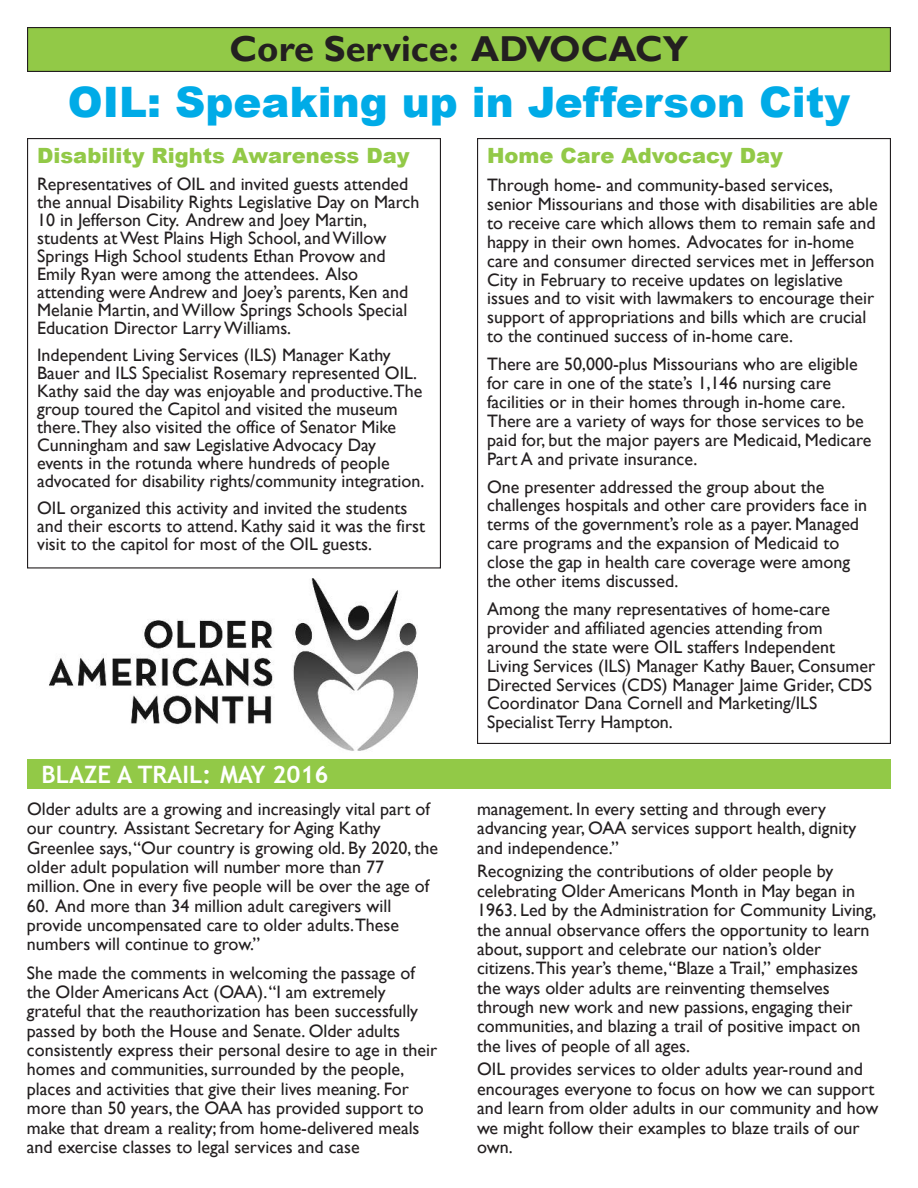
<style>
.page{position:relative;width:918px;height:1188px;background:#fff}
.page>*{position:absolute;margin:0;border:0;box-sizing:border-box;transform-origin:0 0}
.t1{font:900 42px "Arial";color:#00abe7}
.t2{font:700 36px "Gill Sans";color:#231f20}
.t3{font:700 24px "Trebuchet MS";color:#fff}
.t4{font:900 21px "Arial";color:#92c947}
.t5{font:18px/19.4px "Gill Sans";color:#231f20}
</style>
<div class="page">
<div style="left:28px;top:28px;width:862px;height:43px;background:#92c947"></div>
<div style="left:27px;top:27px;width:864px;height:45px;border:1px solid #231f20"></div>
<img style="left:49px;top:579px;width:369px;height:172px">
<div style="left:27px;top:759px;width:864px;height:30px;background:#92c947"></div>
<h2 class="t2" style="left:230px;top:28px;width:460px">Core Service: ADVOCACY</h2>
<h1 class="t1" style="left:68px;top:71px;width:784px">OIL: Speaking up in Jefferson City</h1>
<p class="t4" style="left:487px;top:140px;width:297px">Home Care Advocacy Day</p>
<p class="t5" style="left:487px;top:175px;width:392px;line-height:18.9px">Through home- and community-based services, senior Missourians and those with disabilities are able to receive care which allows them to remain safe and happy in their own homes. Advocates for in-home care and consumer directed services met in Jefferson City in February to receive updates on legislative issues and to visit with lawmakers to encourage their support of appropriations and bills which are crucial to the continued success of in-home care.</p>
<p class="t5" style="left:487px;top:354px;width:386px;line-height:18.9px">There are 50,000-plus Missourians who are eligible for care in one of the state’s 1,146 nursing care facilities or in their homes through in-home care.<br>There are a variety of ways for those services to be paid for, but the major payers are Medicaid, Medicare Part A and private insurance.</p>
<p class="t5" style="left:487px;top:477px;width:381px;line-height:18.9px">One presenter addressed the group about the challenges hospitals and other care providers face in terms of the government’s role as a payer. Managed care programs and the expansion of Medicaid to close the gap in health care coverage were among the other items discussed.</p>
<p class="t5" style="left:487px;top:599px;width:390px;line-height:18.9px">Among the many representatives of home-care provider and affiliated agencies attending from around the state were OIL staffers Independent Living Services (ILS) Manager Kathy Bauer, Consumer Directed Services (CDS) Manager Jaime Grider, CDS Coordinator Dana Cornell and Marketing/ILS Specialist Terry Hampton.</p>
<h3 class="t3" style="left:41px;top:761px;width:289px">BLAZE A TRAIL: MAY 2016</h3>
<p class="t4" style="left:37px;top:140px;width:374px">Disability Rights Awareness Day</p>
<p class="t5" style="left:37px;top:175px;width:384px;line-height:18px">Representatives of OIL and invited guests attended the annual Disability Rights Legislative Day on March 10 in Jefferson City. Andrew and Joey Martin, students atWest Plains High School, andWillow Springs High School students Ethan Provow and Emily Ryan were among the attendees. Also attending were Andrew and Joey’s parents, Ken and Melanie Martin, andWillow Springs Schools Special Education Director LarryWilliams.</p>
<p class="t5" style="left:37px;top:346px;width:389px;line-height:18px">Independent Living Services (ILS) Manager Kathy Bauer and ILS Specialist Rosemary represented OIL.<br>Kathy said the day was enjoyable and productive.The group toured the Capitol and visited the museum there.They also visited the office of Senator Mike Cunningham and saw Legislative Advocacy Day events in the rotunda where hundreds of people advocated for disability rights/community integration.</p>
<p class="t5" style="left:37px;top:499px;width:389px;line-height:18px">OIL organized this activity and invited the students and their escorts to attend. Kathy said it was the first visit to the capitol for most of the OIL guests.</p>
<p class="t5" style="left:27px;top:799px;width:413px">Older adults are a growing and increasingly vital part of our country. Assistant Secretary for Aging Kathy Greenlee says,“Our country is growing old. By 2020, the older adult population will number more than 77 million. One in every five people will be over the age of</p>
<p class="t5" style="left:27px;top:896px;width:374px">60. And more than 34 million adult caregivers will provide uncompensated care to older adults.These numbers will continue to grow.”</p>
<p class="t5" style="left:27px;top:963px;width:412px">She made the comments in welcoming the passage of the Older Americans Act (OAA).“I am extremely grateful that the reauthorization has been successfully passed by both the House and Senate. Older adults consistently express their personal desire to age in their homes and communities, surrounded by the people, places and activities that give their lives meaning. For more than 50 years, the OAA has provided support to make that dream a reality; from home-delivered meals and exercise classes to legal services and case</p>
<p class="t5" style="left:477px;top:799px;width:381px">management. In every setting and through every advancing year, OAA services support health, dignity and independence.”</p>
<p class="t5" style="left:477px;top:862px;width:401px">Recognizing the contributions of older people by celebrating Older Americans Month in May began in 1963. Led by the Administration for Community Living, the annual observance offers the opportunity to learn about, support and celebrate our nation’s older citizens.This year’s theme,“Blaze a Trail,” emphasizes the ways older adults are reinventing themselves through new work and new passions, engaging their communities, and blazing a trail of positive impact on the lives of people of all ages.</p>
<p class="t5" style="left:477px;top:1060px;width:403px">OIL provides services to older adults year-round and encourages everyone to focus on how we can support and learn from older adults in our community and how we might follow their examples to blaze trails of our own.</p>
</div>
